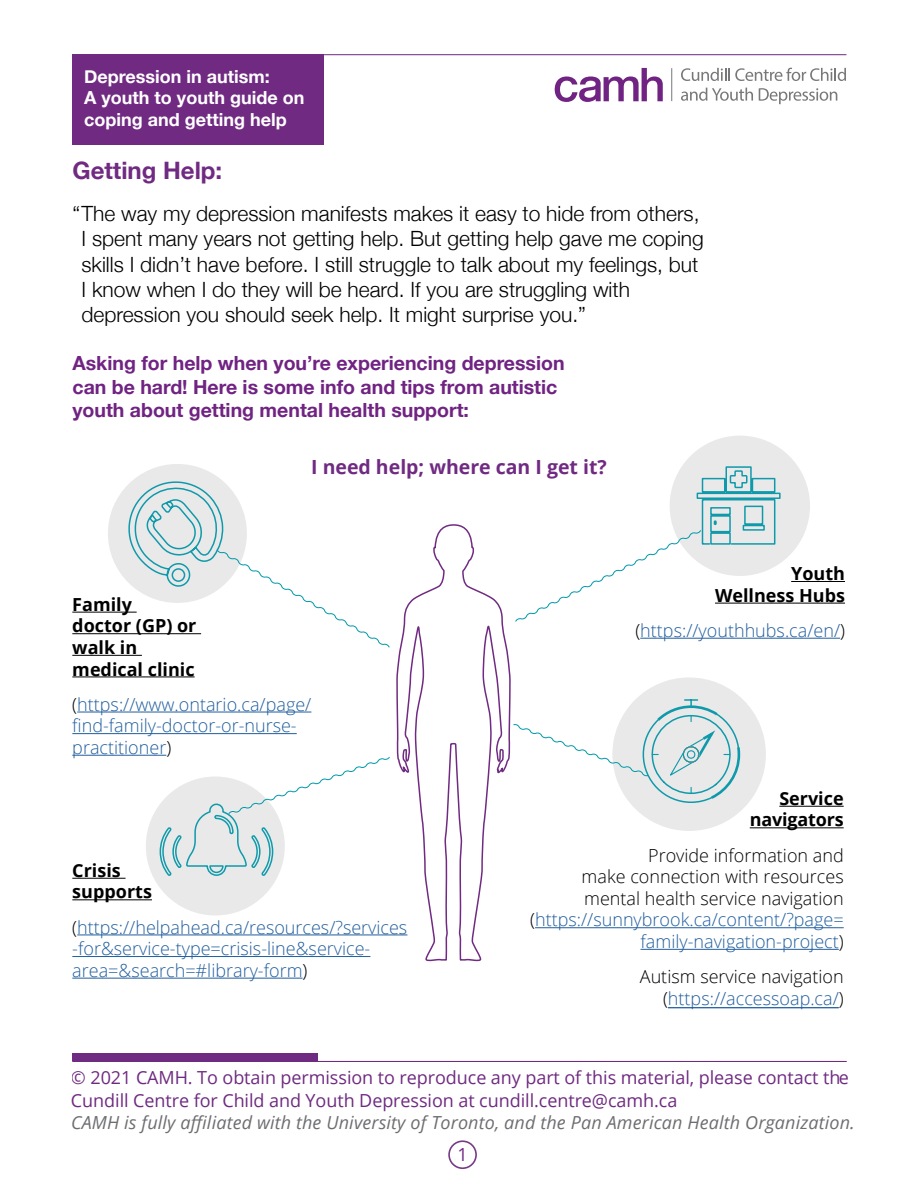
<style>
.page{position:relative;width:918px;height:1188px;background:#fff}
.page>*{position:absolute;margin:0;border:0;box-sizing:border-box;transform-origin:0 0}
.t1{font:700 24px "Helvetica Neue";color:#702a82}
.t2{font:300 21px/25.2px "Helvetica Neue";color:#000}
.t3{font:700 19.5px/23.4px "Helvetica Neue";color:#702382}
.t4{font:700 19.5px "Open Sans";color:#702a82}
.t5{font:300 18px/21.6px "Open Sans";color:#215e9e}
.t6{font:300 18px/21.6px "Open Sans";color:#000;text-align:right}
.t7{font:18px/22.5px "Open Sans";letter-spacing:-.005em;color:#6f2a81}
.t8{font:700 18px/21.6px "Open Sans";color:#000}
.t9{font:italic 18px "Open Sans";letter-spacing:.01em;color:#6d6e71}
.t10{font:700 18px/21.6px "Helvetica Neue";color:#fff}
.t11{font:18px "Open Sans";color:#702a82}
.s1{color:#000}
.s2{color:#215e9e}
</style>
<div class="page">
<hr style="left:72px;top:54px;width:774px;height:1px;background:#6f2a81">
<div style="left:72px;top:1054px;width:246px;height:7px;background:#6f2a81"></div>
<hr style="left:72px;top:1061px;width:774px;height:1px;background:#6f2a81">
<hr style="left:72px;top:978px;width:231px;height:1px;background:#215e9e">
<div style="left:72px;top:54px;width:251px;height:90px;background:#702a82"></div>
<svg style="left:555px;top:68px;width:108px;height:34px"></svg>
<hr style="left:671px;top:68px;width:1px;height:33px;background:#78787b">
<svg style="left:395px;top:524px;width:116px;height:438px"></svg>
<hr style="left:72px;top:878px;width:54px;height:1px;background:#000">
<hr style="left:72px;top:899px;width:80px;height:1px;background:#000">
<hr style="left:77px;top:934px;width:330px;height:1px;background:#215e9e">
<hr style="left:72px;top:956px;width:298px;height:1px;background:#215e9e">
<hr style="left:72px;top:612px;width:65px;height:1px;background:#000">
<hr style="left:72px;top:633px;width:129px;height:1px;background:#000">
<hr style="left:72px;top:655px;width:70px;height:1px;background:#000">
<hr style="left:72px;top:676px;width:123px;height:1px;background:#000">
<hr style="left:77px;top:712px;width:234px;height:1px;background:#215e9e">
<hr style="left:72px;top:733px;width:225px;height:1px;background:#215e9e">
<hr style="left:72px;top:755px;width:94px;height:1px;background:#215e9e">
<hr style="left:791px;top:581px;width:54px;height:1px;background:#000">
<hr style="left:715px;top:603px;width:130px;height:1px;background:#000">
<hr style="left:640px;top:638px;width:200px;height:1px;background:#215e9e">
<hr style="left:779px;top:806px;width:65px;height:1px;background:#000">
<hr style="left:750px;top:827px;width:94px;height:1px;background:#000">
<hr style="left:535px;top:927px;width:309px;height:1px;background:#215e9e">
<hr style="left:641px;top:949px;width:198px;height:1px;background:#215e9e">
<div style="left:108px;top:464px;width:139px;height:139px;background:#e9e9ea;border-radius:50%"></div>
<div style="left:670px;top:436px;width:140px;height:140px;background:#e9e9ea;border-radius:50%"></div>
<div style="left:146px;top:777px;width:139px;height:138px;background:#e9e9ea;border-radius:50%"></div>
<div style="left:612px;top:677px;width:154px;height:154px;background:#e9e9ea;border-radius:50%"></div>
<svg style="left:515px;top:466px;width:266px;height:156px"></svg>
<svg style="left:128px;top:481px;width:262px;height:167px"></svg>
<svg style="left:159px;top:756px;width:231px;height:120px"></svg>
<svg style="left:513px;top:699px;width:228px;height:104px"></svg>
<div style="left:448px;top:1140px;width:29px;height:29px;border:2px solid #773c87;border-radius:50%"></div>
<svg style="left:681px;top:68px;width:165px;height:13px"></svg>
<svg style="left:681px;top:88px;width:72px;height:13px"></svg>
<svg style="left:759px;top:88px;width:78px;height:16px"></svg>
<hr style="left:668px;top:1007px;width:171px;height:1px;background:#215e9e">
<p class="t10" style="left:84px;top:66px;width:222px">Depression in autism:<br>A youth to youth guide on coping and getting help</p>
<h1 class="t1" style="left:73px;top:152px;width:151px">Getting Help:</h1>
<p class="t2" style="left:82px;top:200px;width:624px;text-indent:-9px">“The way my depression manifests makes it easy to hide from others, I spent many years not getting help. But getting help gave me coping skills I didn’t have before. I still struggle to talk about my feelings, but I know when I do they will be heard. If you are struggling with depression you should seek help. It might surprise you.”</p>
<p class="t3" style="left:73px;top:352px;width:494px">Asking for help when you’re experiencing depression can be hard! Here is some info and tips from autistic youth about getting mental health support:</p>
<h2 class="t4" style="left:311px;top:453px;width:297px">I need help; where can I get it?</h2>
<h3 class="t8" style="left:72px;top:593px;width:126px">Family<br>doctor (GP) or walk in medical clinic</h3>
<p class="t5" style="left:72px;top:693px;width:241px"><span class="s1">(</span>https://www.ontario.ca/page/ find-family-doctor-or-nurse&shy;practitioner<span class="s1">)</span></p>
<h3 class="t8" style="left:715px;top:562px;width:131px;text-align:right">Youth<br>Wellness Hubs</h3>
<p class="t5" style="left:635px;top:619px;width:211px"><span class="s1">(</span>https://youthhubs.ca/en/<span class="s1">)</span></p>
<h3 class="t8" style="left:72px;top:859px;width:81px">Crisis supports</h3>
<p class="t5" style="left:72px;top:916px;width:336px"><span class="s1">(</span>https://helpahead.ca/resources/?services -for&amp;service-type=crisis-line&amp;service-</p>
<h3 class="t8" style="left:750px;top:787px;width:95px;text-align:right">Service navigators</h3>
<p class="t6" style="left:530px;top:844px;width:315px">Provide information and<br>make connection with resources mental health service navigation (<span class="s2">https://sunnybrook.ca/content/?page= family-navigation-project</span>)</p>
<p class="t5" style="left:72px;top:959px;width:237px">area=&amp;search=#library-form<span class="s1">)</span></p>
<p class="t6" style="left:640px;top:965px;width:205px">Autism service navigation (<span class="s2">https://accessoap.ca/</span>)</p>
<p class="t7" style="left:71px;top:1066px;width:780px">© 2021 CAMH. To obtain permission to reproduce any part of this material, please contact the<br>Cundill Centre for Child and Youth Depression at cundill.centre@camh.ca</p>
<p class="t9" style="left:71px;top:1110px;width:785px">CAMH is fully affiliated with the University of Toronto, and the Pan American Health Organization.</p>
<p class="t11" style="left:457px;top:1142px;width:12px">1</p>
</div>
